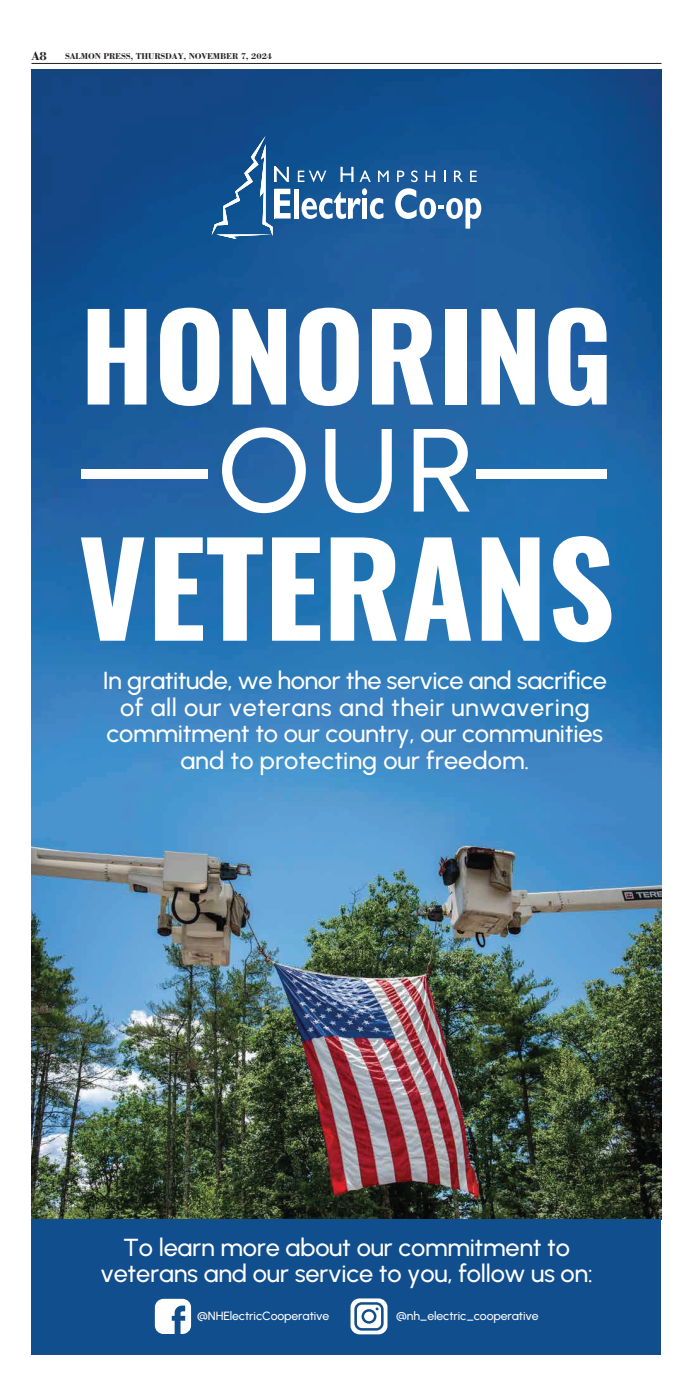
<style>
.page{position:relative;width:693px;height:1386px;background:#fff}
.page>*{position:absolute;margin:0;border:0;box-sizing:border-box;transform-origin:0 0}
.t1{font:700 127.49px "Oswald";color:#fff}
.t2{font:700 118.04px/107px "Oswald";color:#fff;text-align:center}
.t3{font:24.68px/26.5px "Urbanist";letter-spacing:-.01em;color:#fff;text-align:center}
.t4{font:700 12.25px "Bodoni";color:#231f20}
.t5{font:11.9px "Urbanist";letter-spacing:-.01em;color:#fff}
.t6{font:700 8.75px "Bodoni";letter-spacing:-.015em;color:#231f20}
.s1{font-family:"Urbanist";font-weight:400}
</style>
<div class="page">
<hr style="left:32px;top:63px;width:630px;height:1px;background:#231f20">
<img style="left:32px;top:69px;width:630px;height:1150px">
<svg style="left:360px;top:171px;width:11px;height:11px"></svg>
<svg style="left:378px;top:171px;width:11px;height:11px"></svg>
<svg style="left:397px;top:171px;width:7px;height:11px"></svg>
<svg style="left:411px;top:170px;width:7px;height:12px"></svg>
<svg style="left:425px;top:171px;width:10px;height:11px"></svg>
<svg style="left:454px;top:171px;width:9px;height:11px"></svg>
<svg style="left:470px;top:171px;width:7px;height:11px"></svg>
<div style="left:294px;top:189px;width:5px;height:30px;background:#fff"></div>
<svg style="left:302px;top:188px;width:81px;height:31px"></svg>
<svg style="left:395px;top:188px;width:86px;height:41px"></svg>
<svg style="left:298px;top:171px;width:28px;height:11px"></svg>
<svg style="left:341px;top:167px;width:13px;height:15px"></svg>
<svg style="left:212px;top:136px;width:79px;height:103px"></svg>
<div style="left:81px;top:469px;width:127px;height:10px;background:#fff"></div>
<div style="left:476px;top:469px;width:130px;height:10px;background:#fff"></div>
<div style="left:32px;top:1219px;width:630px;height:135px;background:#114e8d"></div>
<svg style="left:155px;top:1299px;width:36px;height:35px"></svg>
<svg style="left:351px;top:1298px;width:36px;height:36px"></svg>
<p class="t4" style="left:32px;top:49px;width:17px">A8</p>
<p class="t6" style="left:65px;top:51px;width:209px">SALMON PRESS, THURSDAY, NOVEMBER 7, 2024</p>
<p class="t2" style="left:80px;top:310px;width:534px">HONORING<br><span class="s1">OUR</span></p>
<p class="t1" style="left:78px;top:522px;width:538px">VETERANS</p>
<p class="t3" style="left:103px;top:667px;width:506px">In gratitude, we honor the service and sacrifice of all our veterans and their unwavering commitment to our country, our communities and to protecting our freedom.</p>
<p class="t3" style="left:100px;top:1233px;width:494px">To learn more about our commitment to veterans and our service to you, follow us on:</p>
<p class="t5" style="left:197px;top:1308px;width:134px">@NHElectricCooperative</p>
<p class="t5" style="left:396px;top:1308px;width:144px">@nh_electric_cooperative</p>
</div>
